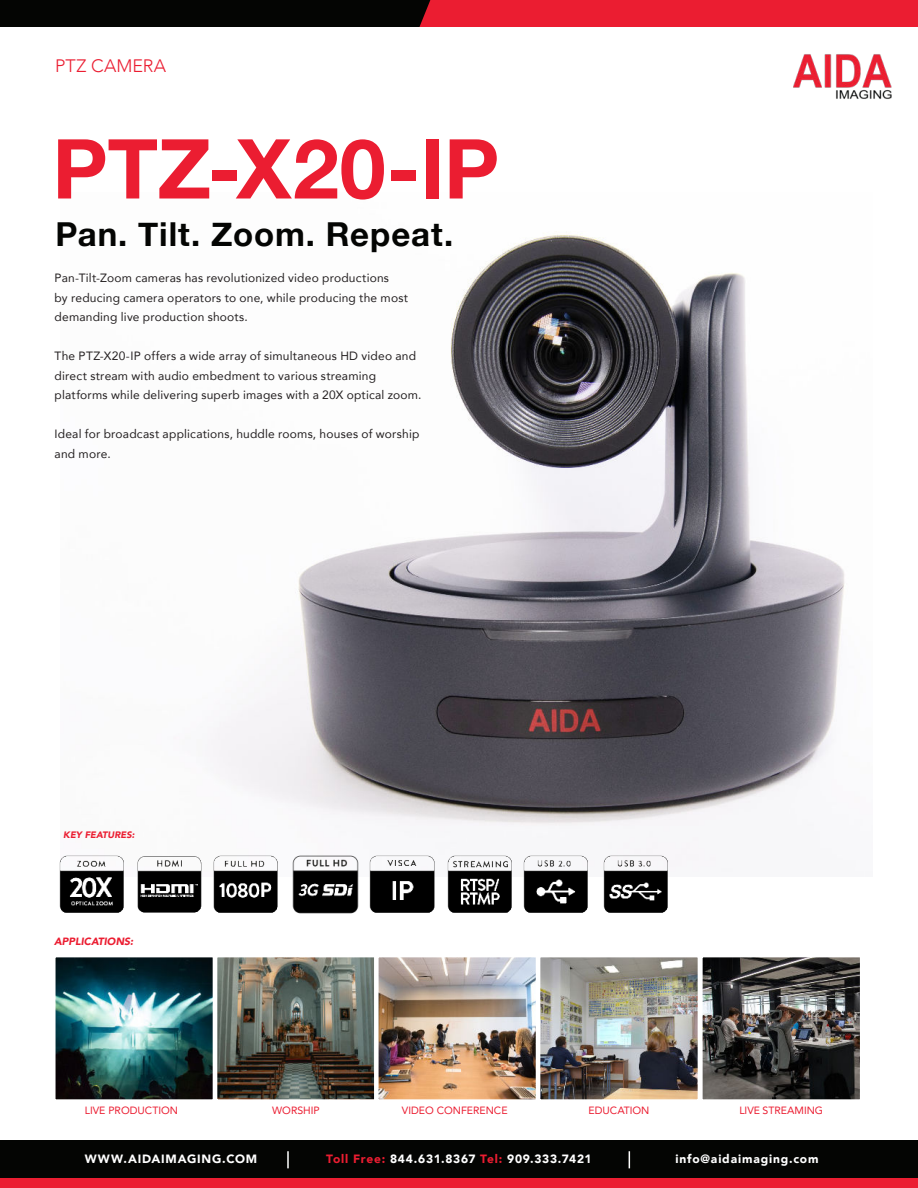
<style>
.page{position:relative;width:918px;height:1188px;background:#fff}
.page>*{position:absolute;margin:0;border:0;box-sizing:border-box;transform-origin:0 0}
.t1{font:700 82.8px "Helvetica Neue";color:#eb1d31}
.t2{font:700 33px "Helvetica Neue";letter-spacing:.025em;color:#040503}
.t3{font:300 18px "Avenir";letter-spacing:.005em;color:#eb1d31}
.t4{font:12px/19.5px "Avenir";letter-spacing:.015em;color:#231f20}
.t5{font:900 12px "Avenir";letter-spacing:.065em;color:#fff}
.t6{font:10.5px "Avenir";color:#eb1d31}
.t7{font:italic 900 10.5px "Avenir";color:#eb1d31}
.t8{font:italic 900 9.3px "Avenir";color:#eb1d31}
.s1{color:#eb1d31}
</style>
<div class="page">
<svg style="left:0;top:0;width:918px;height:27px;background:#7f111b"></svg>
<div style="left:0;top:1141px;width:918px;height:47px;background:#040503"></div>
<img style="left:793px;top:54px;width:99px;height:45px">
<svg style="left:287px;top:1151px;width:2px;height:17px"></svg>
<svg style="left:629px;top:1151px;width:1px;height:17px"></svg>
<div style="left:0;top:1178px;width:918px;height:10px;background:#eb1d31"></div>
<img style="left:211px;top:234px;width:634px;height:592px">
<img style="left:57px;top:959px;width:801px;height:139px">
<div style="left:51px;top:953px;width:166px;height:151px;border:5px solid #fff"></div>
<div style="left:213px;top:953px;width:166px;height:151px;border:5px solid #fff"></div>
<div style="left:374px;top:953px;width:166px;height:151px;border:5px solid #fff"></div>
<div style="left:536px;top:953px;width:166px;height:151px;border:5px solid #fff"></div>
<div style="left:698px;top:953px;width:166px;height:151px;border:5px solid #fff"></div>
<img style="left:59px;top:855px;width:65px;height:58px">
<img style="left:369px;top:855px;width:66px;height:58px">
<img style="left:447px;top:855px;width:65px;height:58px">
<img style="left:523px;top:855px;width:65px;height:58px">
<img style="left:603px;top:855px;width:65px;height:58px">
<img style="left:137px;top:856px;width:65px;height:57px">
<img style="left:213px;top:855px;width:65px;height:58px">
<img style="left:292px;top:855px;width:67px;height:59px">
<h3 class="t3" style="left:55px;top:55px;width:113px">PTZ CAMERA</h3>
<h1 class="t1" style="left:52px;top:138px;width:448px">PTZ-X20-IP</h1>
<h2 class="t2" style="left:55px;top:222px;width:399px">Pan. Tilt. Zoom. Repeat.</h2>
<p class="t4" style="left:55px;top:269px;width:355px">Pan-Tilt-Zoom cameras has revolutionized video productions<br>by reducing camera operators to one, while producing the most demanding live production shoots.</p>
<p class="t4" style="left:55px;top:347px;width:368px">The PTZ-X20-IP offers a wide array of simultaneous HD video and direct stream with audio embedment to various streaming platforms while delivering superb images with a 20X optical zoom.</p>
<p class="t4" style="left:55px;top:425px;width:366px">Ideal for broadcast applications, huddle rooms, houses of worship and more.</p>
<p class="t8" style="left:63px;top:829px;width:73px">KEY FEATURES:</p>
<p class="t7" style="left:54px;top:936px;width:81px">APPLICATIONS:</p>
<p class="t6" style="left:85px;top:1106px;width:95px">LIVE PRODUCTION</p>
<p class="t6" style="left:272px;top:1106px;width:49px">WORSHIP</p>
<p class="t6" style="left:402px;top:1106px;width:107px">VIDEO CONFERENCE</p>
<p class="t6" style="left:589px;top:1106px;width:62px">EDUCATION</p>
<p class="t6" style="left:739px;top:1106px;width:85px">LIVE STREAMING</p>
<p class="t5" style="left:85px;top:1154px;width:174px">WWW.AIDAIMAGING.COM</p>
<p class="t5" style="left:326px;top:1154px;width:267px"><span class="s1">Toll Free:</span> 844.631.8367 <span class="s1">Tel:</span> 909.333.7421</p>
<p class="t5" style="left:676px;top:1154px;width:144px">info@aidaimaging.com</p>
</div>
